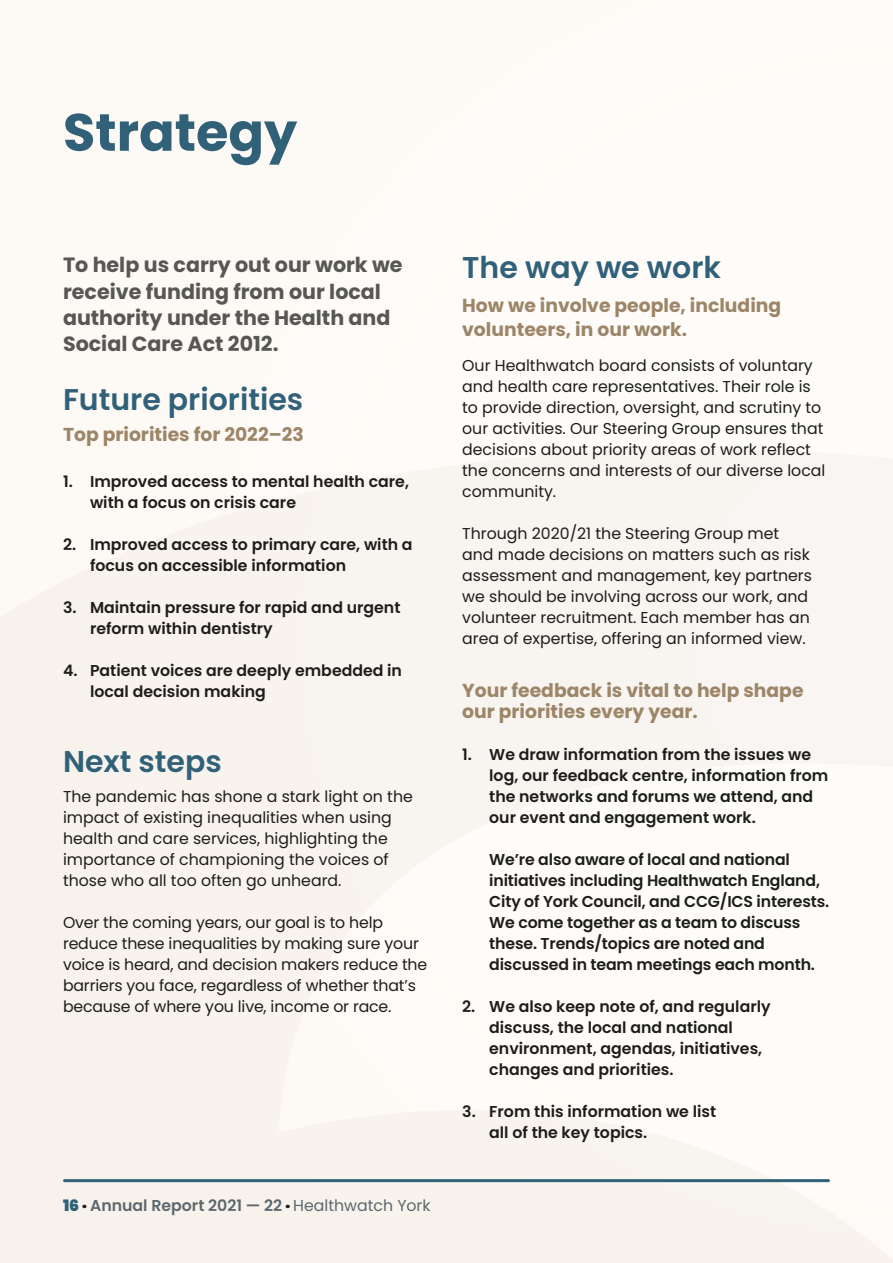
<style>
.page{position:relative;width:893px;height:1263px;background:#fdfaf6}
.page>*{position:absolute;margin:0;border:0;box-sizing:border-box;transform-origin:0 0}
.t1{font:700 52.5px "Poppins";color:#316179}
.t2{font:600 30px "Poppins";color:#316179}
.t3{font:700 20.7px/26.2px "Poppins";color:#575756}
.t4{font:700 18.75px/24px "Poppins";color:#9d8668}
.t5{font:15.75px/21px "Poppins";color:#1d1d1b}
.t6{font:600 15.75px/21px "Poppins";color:#1d1d1b}
.t7{font:600 15.75px "Poppins";color:#5d686e}
.s1{font-weight:900;color:#316179}
.s2{font-weight:900;color:#1d1d1b}
.s3{font-weight:400}
</style>
<div class="page">
<hr style="left:64px;top:1179px;width:764px;height:3px;background:#316179">
<h1 class="t1" style="left:63px;top:102px;width:236px">Strategy</h1>
<h3 class="t3" style="left:63px;top:252px;width:341px">To help us carry out our work we receive funding from our local authority under the Health and<br>Social Care Act 2012.</h3>
<h2 class="t2" style="left:63px;top:382px;width:242px">Future priorities</h2>
<p class="t4" style="left:63px;top:423px;width:242px">Top priorities for 2022–23</p>
<p class="t6" style="left:90px;top:471px;width:320px;text-indent:-27px">1. Improved access to mental health care, with a focus on crisis care</p>
<p class="t6" style="left:90px;top:534px;width:324px;text-indent:-27px">2. Improved access to primary care, with a focus on accessible information</p>
<p class="t6" style="left:90px;top:597px;width:312px;text-indent:-27px">3. Maintain pressure for rapid and urgent reform within dentistry</p>
<p class="t6" style="left:90px;top:660px;width:313px;text-indent:-27px">4. Patient voices are deeply embedded in local decision making</p>
<h2 class="t2" style="left:63px;top:744px;width:160px">Next steps</h2>
<p class="t5" style="left:63px;top:786px;width:351px">The pandemic has shone a stark light on the impact of existing inequalities when using health and care services, highlighting the importance of championing the voices of those who all too often go unheard.</p>
<p class="t5" style="left:63px;top:912px;width:366px">Over the coming years, our goal is to help reduce these inequalities by making sure your voice is heard, and decision makers reduce the barriers you face, regardless of whether that’s because of where you live, income or race.</p>
<p class="t7" style="left:63px;top:1197px;width:369px"><span class="s1">16</span> <span class="s2">·</span> Annual Report 2021 — 22 <span class="s2">·</span> <span class="s3">Healthwatch York</span></p>
<h2 class="t2" style="left:462px;top:250px;width:260px">The way we work</h2>
<p class="t4" style="left:462px;top:294px;width:320px">How we involve people, including volunteers, in our work.</p>
<p class="t5" style="left:462px;top:355px;width:365px">Our Healthwatch board consists of voluntary and health care representatives. Their role is to provide direction, oversight, and scrutiny to our activities. Our Steering Group ensures that decisions about priority areas of work reflect the concerns and interests of our diverse local community.</p>
<p class="t5" style="left:462px;top:523px;width:351px">Through 2020/21 the Steering Group met and made decisions on matters such as risk assessment and management, key partners we should be involving across our work, and volunteer recruitment. Each member has an area of expertise, offering an informed view.</p>
<p class="t4" style="left:462px;top:680px;width:343px;line-height:21px">Your feedback is vital to help shape our priorities every year.</p>
<p class="t6" style="left:489px;top:744px;width:341px;text-indent:-27px">1. We draw information from the issues we log, our feedback centre, information from the networks and forums we attend, and our event and engagement work.</p>
<p class="t6" style="left:489px;top:849px;width:341px">We’re also aware of local and national initiatives including Healthwatch England, City of York Council, and CCG/ICS interests.<br>We come together as a team to discuss these. Trends/topics are noted and discussed in team meetings each month.</p>
<p class="t6" style="left:489px;top:996px;width:283px;text-indent:-27px">2. We also keep note of, and regularly discuss, the local and national environment, agendas, initiatives, changes and priorities.</p>
<p class="t6" style="left:489px;top:1101px;width:228px;text-indent:-27px">3. From this information we list all of the key topics.</p>
</div>
